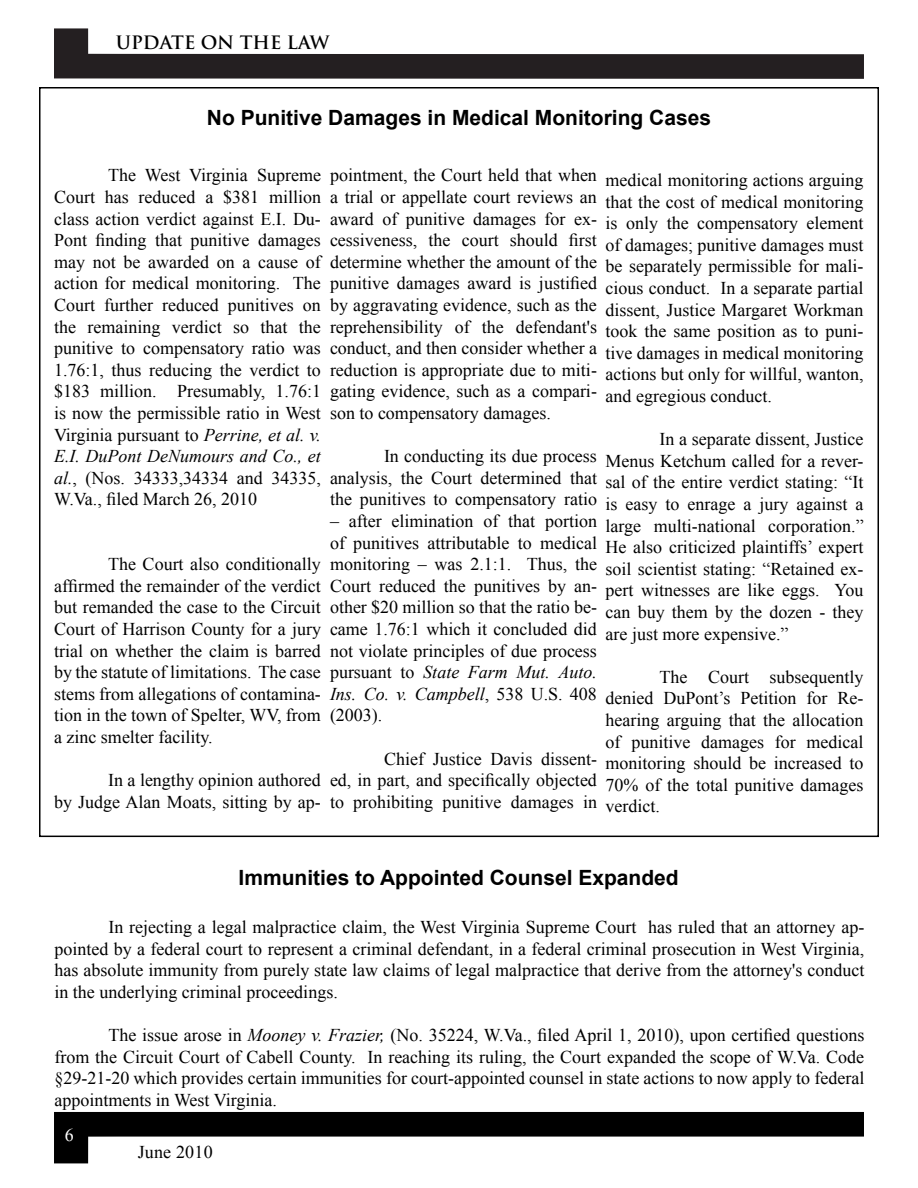
<style>
.page{position:relative;width:918px;height:1188px;background:#fff}
.page>*{position:absolute;margin:0;border:0;box-sizing:border-box;transform-origin:0 0}
.t1{font:700 21px "Arial";color:#000}
.t2{font:18px/21.6px "Times New Roman";color:#000;text-align:justify}
.t3{font:700 18px "Trajan Pro";color:#000}
.t4{font:18px "Times New Roman";color:#fff}
.s1{font-style:italic}
</style>
<div class="page">
<svg style="left:54px;top:28px;width:810px;height:51px"></svg>
<svg style="left:54px;top:1112px;width:810px;height:51px"></svg>
<p class="t3" style="left:116px;top:31px;width:215px">UPDATE ON THE LAW</p>
<p class="t1" style="left:207px;top:103px;width:506px">No Punitive Damages in Medical Monitoring Cases</p>
<p class="t2" style="left:330px;top:164px;width:269px">pointment, the Court held that when a trial or appellate court reviews an award of punitive damages for ex&shy;cessiveness, the court should first determine whether the amount of the punitive damages award is justified by aggravating evidence, such as the reprehensibility of the defendant's conduct, and then consider whether a reduction is appropriate due to miti&shy;gating evidence, such as a compari&shy;son to compensatory damages.</p>
<p class="t2" style="left:330px;top:445px;width:269px;text-indent:54px">In conducting its due process analysis, the Court determined that the punitives to compensatory ratio</p>
<p class="t2" style="left:330px;top:510px;width:269px">– after elimination of that portion of punitives attributable to medical monitoring – was 2.1:1. Thus, the Court reduced the punitives by an&shy;other $20 million so that the ratio be&shy;came 1.76:1 which it concluded did not violate principles of due process pursuant to <span class="s1">State Farm Mut. Auto.<br>Ins. Co. v. Campbell</span>, 538 U.S. 408 (2003).</p>
<p class="t2" style="left:330px;top:747px;width:269px;text-indent:54px">Chief Justice Davis dissent&shy;ed, in part, and specifically objected to prohibiting punitive damages in</p>
<p class="t2" style="left:54px;top:164px;width:269px;text-indent:54px">The West Virginia Supreme Court has reduced a $381 million class action verdict against E.I. Du-Pont finding that punitive damages may not be awarded on a cause of action for medical monitoring. The Court further reduced punitives on the remaining verdict so that the punitive to compensatory ratio was 1.76:1, thus reducing the verdict to $183 million. Presumably, 1.76:1 is now the permissible ratio in West Virginia pursuant to <span class="s1">Perrine, et al. v.<br>E.I. DuPont DeNumours and Co., et al.</span>, (Nos. 34333,34334 and 34335, W.Va., filed March 26, 2010</p>
<p class="t2" style="left:54px;top:553px;width:269px;text-indent:54px">The Court also conditionally affirmed the remainder of the verdict but remanded the case to the Circuit Court of Harrison County for a jury trial on whether the claim is barred by the statute of limitations. The case stems from allegations of contamina&shy;tion in the town of Spelter, WV, from a zinc smelter facility.</p>
<p class="t2" style="left:54px;top:769px;width:268px;text-align:right">In a lengthy opinion authored<br>by Judge Alan Moats, sitting by ap-</p>
<p class="t2" style="left:606px;top:169px;width:260px">medical monitoring actions arguing that the cost of medical monitoring is only the compensatory element of damages; punitive damages must be separately permissible for mali&shy;cious conduct. In a separate partial dissent, Justice Margaret Workman took the same position as to puni&shy;tive damages in medical monitoring actions but only for willful, wanton, and egregious conduct.</p>
<p class="t2" style="left:606px;top:428px;width:260px;text-indent:54px">In a separate dissent, Justice Menus Ketchum called for a rever&shy;sal of the entire verdict stating: “It is easy to enrage a jury against a large multi-national corporation.” He also criticized plaintiffs’ expert soil scientist stating: “Retained ex&shy;pert witnesses are like eggs. You can buy them by the dozen - they are just more expensive.”</p>
<p class="t2" style="left:606px;top:666px;width:260px;text-indent:54px">The Court subsequently denied DuPont’s Petition for Re&shy;hearing arguing that the allocation of punitive damages for medical monitoring should be increased to 70% of the total punitive damages verdict.</p>
<p class="t1" style="left:239px;top:863px;width:442px">Immunities to Appointed Counsel Expanded</p>
<p class="t2" style="left:54px;top:916px;width:811px;text-indent:54px">In rejecting a legal malpractice claim, the West Virginia Supreme Court has ruled that an attorney ap&shy;pointed by a federal court to represent a criminal defendant, in a federal criminal prosecution in West Virginia, has absolute immunity from purely state law claims of legal malpractice that derive from the attorney's conduct in the underlying criminal proceedings.</p>
<p class="t2" style="left:54px;top:1024px;width:812px;text-indent:54px">The issue arose in <span class="s1">Mooney v. Frazier,</span> (No. 35224, W.Va., filed April 1, 2010), upon certified questions from the Circuit Court of Cabell County. In reaching its ruling, the Court expanded the scope of W.Va. Code §29-21-20 which provides certain immunities for court-appointed counsel in state actions to now apply to federal appointments in West Virginia.</p>
<p class="t4" style="left:65px;top:1123px;width:10px">6</p>
<p class="t2" style="left:138px;top:1141px;width:76px">June 2010</p>
</div>
